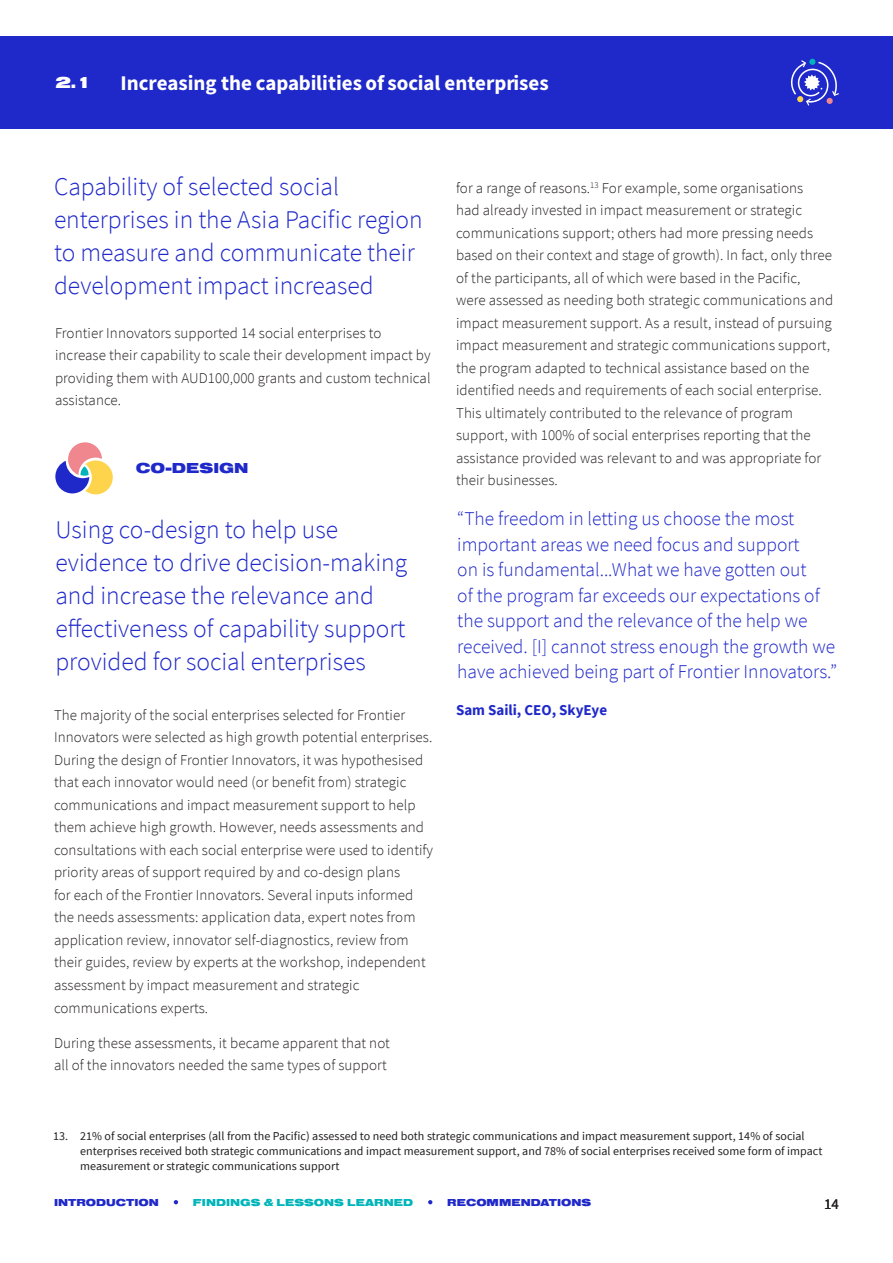
<style>
.page{position:relative;width:893px;height:1263px;background:#fff}
.page>*{position:absolute;margin:0;border:0;box-sizing:border-box;transform-origin:0 0}
.t1{font:300 25.5px/33px "Source Sans Pro";color:#1f28c9}
.t2{font:21px "Source Sans Variable";color:#fff}
.t3{font:300 19.5px/25.5px "Source Sans Pro";color:#1f28c9}
.t4{font:900 16.5px "Nimbus San Ext";color:#fff}
.t5{font:300 15px/22.5px "Source Sans Pro";letter-spacing:.005em;color:#231f20}
.t6{font:700 15px "Source Sans Pro";color:#1f28c9}
.t7{font:900 15px "Nimbus San Ext";color:#1f28c9}
.t8{font:15px "Source Sans Pro";color:#231f20}
.t9{font:12px/15px "Source Sans Pro";letter-spacing:.005em;color:#231f20}
.t10{font:900 10.5px "Nimbus San Ext";color:#1f28c9}
.t11{font:900 10.5px "Nimbus San Ext";color:#00b5ba}
</style>
<div class="page">
<div style="left:0;top:36px;width:893px;height:92px;background:#1f28c9"></div>
<svg style="left:790px;top:59px;width:49px;height:47px"></svg>
<svg style="left:55px;top:442px;width:58px;height:52px"></svg>
<svg style="left:174px;top:1200px;width:4px;height:4px"></svg>
<svg style="left:428px;top:1200px;width:4px;height:4px"></svg>
<p class="t4" style="left:55px;top:73px;width:38px">2.1</p>
<h2 class="t2" style="left:120px;top:70px;width:430px">Increasing the capabilities of social enterprises</h2>
<h1 class="t1" style="left:54px;top:170px;width:370px">Capability of selected social enterprises in the Asia Pacific region to measure and communicate their development impact increased</h1>
<p class="t5" style="left:55px;top:322px;width:377px">Frontier Innovators supported 14 social enterprises to increase their capability to scale their development impact by providing them with AUD100,000 grants and custom technical assistance.</p>
<p class="t7" style="left:136px;top:460px;width:114px">CO-DESIGN</p>
<h1 class="t1" style="left:55px;top:513px;width:353px">Using co-design to help use evidence to drive decision-making and increase the relevance and effectiveness of capability support provided for social enterprises</h1>
<p class="t5" style="left:54px;top:704px;width:381px">The majority of the social enterprises selected for Frontier Innovators were selected as high growth potential enterprises.<br>During the design of Frontier Innovators, it was hypothesised that each innovator would need (or benefit from) strategic communications and impact measurement support to help them achieve high growth. However, needs assessments and consultations with each social enterprise were used to identify priority areas of support required by and co-design plans<br>for each of the Frontier Innovators. Several inputs informed the needs assessments: application data, expert notes from application review, innovator self-diagnostics, review from their guides, review by experts at the workshop, independent assessment by impact measurement and strategic communications experts.</p>
<p class="t5" style="left:54px;top:1031px;width:337px">During these assessments, it became apparent that not all of the innovators needed the same types of support</p>
<p class="t5" style="left:456px;top:176px;width:379px">for a range of reasons.<sup>13</sup> For example, some organisations<br>had already invested in impact measurement or strategic communications support; others had more pressing needs based on their context and stage of growth). In fact, only three of the participants, all of which were based in the Pacific, were assessed as needing both strategic communications and impact measurement support. As a result, instead of pursuing impact measurement and strategic communications support, the program adapted to technical assistance based on the identified needs and requirements of each social enterprise.<br>This ultimately contributed to the relevance of program support, with 100% of social enterprises reporting that the assistance provided was relevant to and was appropriate for their businesses.</p>
<p class="t3" style="left:457px;top:506px;width:381px">“The freedom in letting us choose the most important areas we need focus and support<br>on is fundamental...What we have gotten out<br>of the program far exceeds our expectations of the support and the relevance of the help we received. [I] cannot stress enough the growth we have achieved being part of Frontier Innovators.”</p>
<p class="t6" style="left:456px;top:700px;width:153px">Sam Saili, CEO, SkyEye</p>
<p class="t9" style="left:80px;top:1128px;width:744px;text-indent:-27px">13. 21% of social enterprises (all from the Pacific) assessed to need both strategic communications and impact measurement support, 14% of social enterprises received both strategic communications and impact measurement support, and 78% of social enterprises received some form of impact measurement or strategic communications support</p>
<p class="t10" style="left:54px;top:1196px;width:106px">INTRODUCTION</p>
<p class="t11" style="left:193px;top:1196px;width:222px">FINDINGS &amp; LESSONS LEARNED</p>
<p class="t10" style="left:447px;top:1196px;width:146px">RECOMMENDATIONS</p>
<p class="t8" style="left:824px;top:1194px;width:16px">14</p>
</div>
